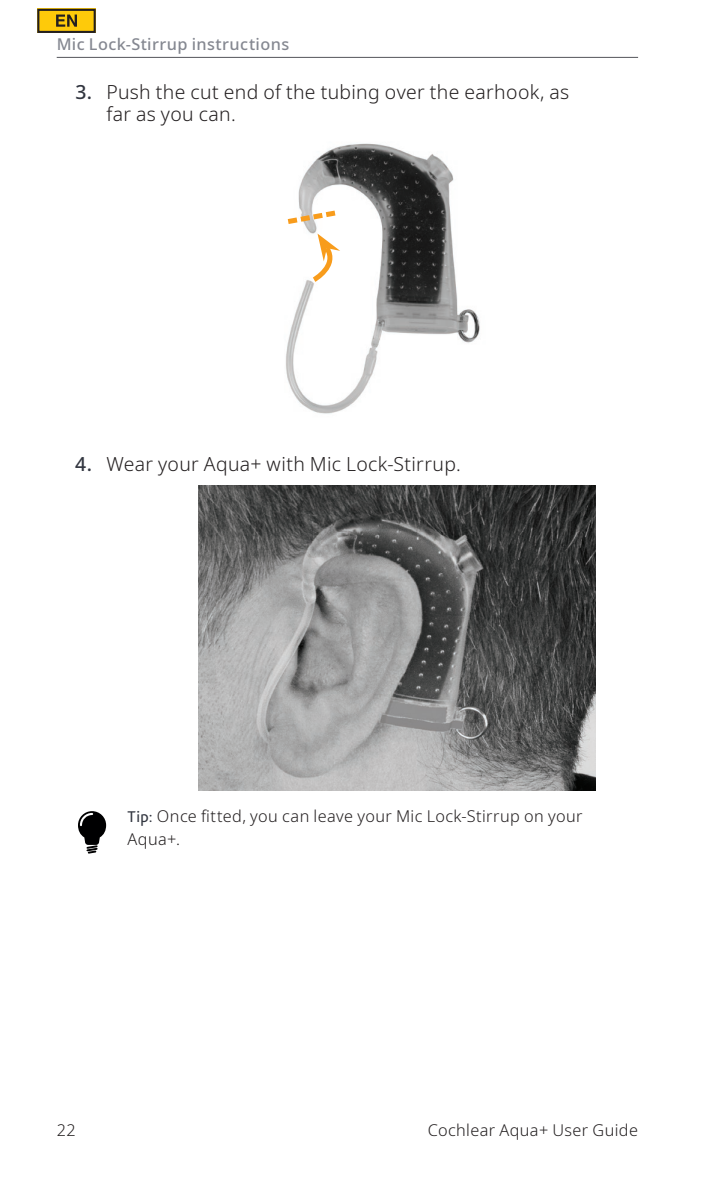
<style>
.page{position:relative;width:709px;height:1177px;background:#fff}
.page>*{position:absolute;margin:0;border:0;box-sizing:border-box;transform-origin:0 0}
.t1{font:300 19.5px/22.5px "Noto Sans";letter-spacing:.02em;color:#231f20}
.Note-Tip-Caution-War{font:300 16.25px/22.5px "Noto Sans";letter-spacing:.025em;color:#231f20}
.t2{font:500 16.25px "Noto Sans";letter-spacing:.025em;color:#858891}
.s1{font-weight:500;color:#323640}
.s2{font-family:"Bliss Pro";font-weight:400;color:#323640}
</style>
<div class="page">
<hr style="left:57px;top:57px;width:581px;height:1px;background:#54555a">
<div style="left:38px;top:10px;width:57px;height:22px;background:#feca0a"></div>
<div style="left:37px;top:9px;width:59px;height:24px;border:2px solid #231f20"></div>
<svg style="left:56px;top:15px;width:21px;height:12px"></svg>
<img style="left:286px;top:143px;width:194px;height:271px">
<svg style="left:309px;top:233px;width:31px;height:52px"></svg>
<svg style="left:286px;top:207px;width:55px;height:20px"></svg>
<img style="left:199px;top:485px;width:396px;height:305px">
<svg style="left:78px;top:811px;width:28px;height:42px"></svg>
<p class="t2" style="left:57px;top:33px;width:234px">Mic Lock-Stirrup instructions</p>
<p class="t1" style="left:106px;top:81px;width:464px;text-indent:-31px"><span class="s1">3.</span> Push the cut end of the tubing over the earhook, as far as you can.</p>
<p class="t1" style="left:75px;top:453px;width:387px"><span class="s1">4.</span> Wear your Aqua+ with Mic Lock-Stirrup.</p>
<p class="Note-Tip-Caution-War" style="left:128px;top:805px;width:456px"><span class="s2">Tip:</span> Once fitted, you can leave your Mic Lock-Stirrup on your<br>Aqua+.</p>
<p class="Note-Tip-Caution-War" style="left:57px;top:1119px;width:21px">22</p>
<p class="Note-Tip-Caution-War" style="left:428px;top:1119px;width:212px">Cochlear Aqua+ User Guide</p>
</div>
